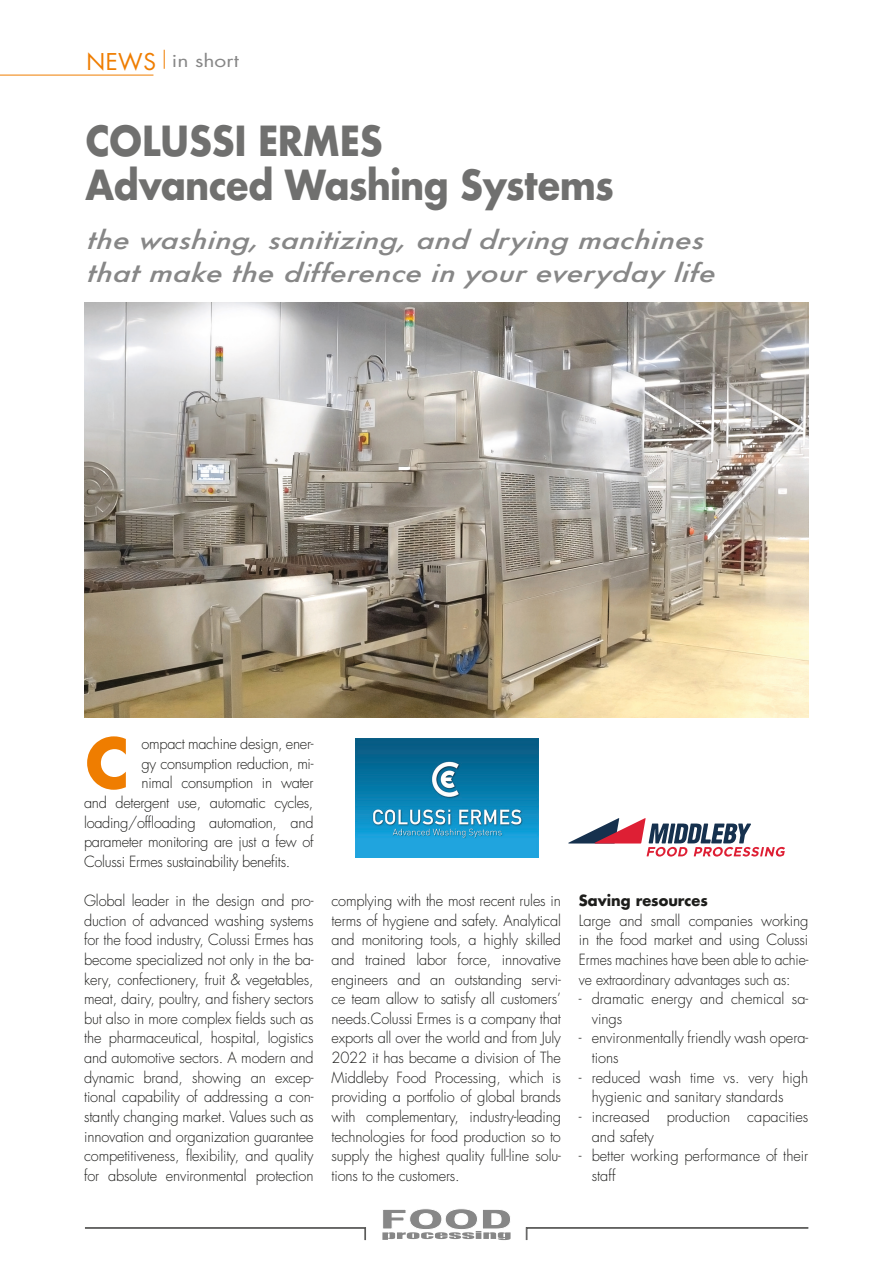
<style>
.page{position:relative;width:895px;height:1264px;background:#fff}
.page>*{position:absolute;margin:0;border:0;box-sizing:border-box;transform-origin:0 0}
.testo{font:700 67.05px "Futura";color:#ef7d00}
.t1{font:700 40.35px "Futura";letter-spacing:-.025em;color:#70706f;scale:.91 1}
.t2{font:italic 500 24.6px "Futura";color:#878787;scale:1.22 1}
.t3{font:17.25px "Futura LT";color:#878787;scale:1.22 1}
.testo-2{font:300 15px/19.6px "Futura LT";letter-spacing:-.01em;color:#1d1d1b}
.testo-3{font:300 15px/19.6px "Futura LT";letter-spacing:-.01em;color:#1d1d1b;scale:.93 1}
.testo-4{font:700 15px "Futura LT";color:#1d1d1b}
.s1{font-size:22.5px;color:#ef7d00}
</style>
<div class="page">
<svg style="left:85px;top:1227px;width:281px;height:13px"></svg>
<svg style="left:525px;top:1227px;width:283px;height:13px"></svg>
<svg style="left:382px;top:1209px;width:129px;height:31px"></svg>
<hr style="left:0;top:75px;width:153px;height:1px;background:#ef7d00">
<svg style="left:164px;top:50px;width:1px;height:19px"></svg>
<img style="left:84px;top:302px;width:724px;height:415px">
<img style="left:355px;top:738px;width:183px;height:119px">
<svg style="left:568px;top:818px;width:216px;height:38px"></svg>
<p class="t3" style="left:87px;top:49px;width:126px"><span class="s1">NEWS</span> in short</p>
<p class="t1" style="left:85px;top:112px;width:329px">COLUSSI ERMES</p>
<p class="t1" style="left:85px;top:155px;width:582px">Advanced Washing Systems</p>
<p class="t2" style="left:86px;top:223px;width:511px">the washing, sanitizing, and drying machines</p>
<p class="t2" style="left:86px;top:256px;width:521px">that make the difference in your everyday life</p>
<p class="testo" style="left:84px;top:715px;width:46px">C</p>
<p class="testo-2" style="left:142px;top:734px;width:173px">ompact machine design, ener-</p>
<p class="testo-2" style="left:142px;top:754px;width:173px">gy consumption reduction, mi-</p>
<p class="testo-2" style="left:142px;top:773px;width:173px">nimal consumption in water</p>
<p class="testo-2" style="left:84px;top:793px;width:231px">and detergent use, automatic cycles,</p>
<p class="testo-2" style="left:84px;top:813px;width:231px">loading/offloading automation, and</p>
<p class="testo-2" style="left:84px;top:832px;width:231px">parameter monitoring are just a few of</p>
<p class="testo-2" style="left:84px;top:852px;width:208px">Colussi Ermes sustainability benefits.</p>
<p class="testo-2" style="left:84px;top:891px;width:231px;text-align:justify">Global leader in the design and pro&shy;duction of advanced washing systems for the food industry, Colussi Ermes has become specialized not only in the ba&shy;kery, confectionery, fruit &amp; vegetables, meat, dairy, poultry, and fishery sectors but also in more complex fields such as the pharmaceutical, hospital, logistics and automotive sectors. A modern and dynamic brand, showing an excep&shy;tional capability of addressing a con&shy;stantly changing market. Values such as innovation and organization guarantee competitiveness, flexibility, and quality for absolute environmental protection</p>
<p class="testo-2" style="left:331px;top:891px;width:231px;text-align:justify">complying with the most recent rules in terms of hygiene and safety. Analytical and monitoring tools, a highly skilled and trained labor force, innovative engineers and an outstanding servi&shy;ce team allow to satisfy all customers’ needs.Colussi Ermes is a company that exports all over the world and from July 2022 it has became a division of The Middleby Food Processing, which is providing a portfolio of global brands with complementary, industry-leading technologies for food production so to supply the highest quality full-line solu&shy;tions to the customers.</p>
<p class="testo-4" style="left:579px;top:890px;width:130px">Saving resources</p>
<p class="testo-2" style="left:579px;top:911px;width:231px">Large and small companies working in the food market and using Colussi</p>
<p class="testo-3" style="left:579px;top:950px;width:248px">Ermes machines have been able to achie&shy;ve extraordinary advantages such as:</p>
<p class="testo-2" style="left:591px;top:989px;width:218px;text-indent:-13px">- dramatic energy and chemical sa&shy;vings</p>
<p class="testo-2" style="left:591px;top:1028px;width:218px;text-indent:-13px">- environmentally friendly wash opera&shy;tions</p>
<p class="testo-2" style="left:591px;top:1068px;width:218px;text-indent:-13px">- reduced wash time vs. very high hygienic and sanitary standards</p>
<p class="testo-2" style="left:591px;top:1107px;width:218px;text-indent:-13px">- increased production capacities and safety</p>
<p class="testo-2" style="left:591px;top:1146px;width:218px;text-indent:-13px">- better working performance of their staff</p>
</div>
